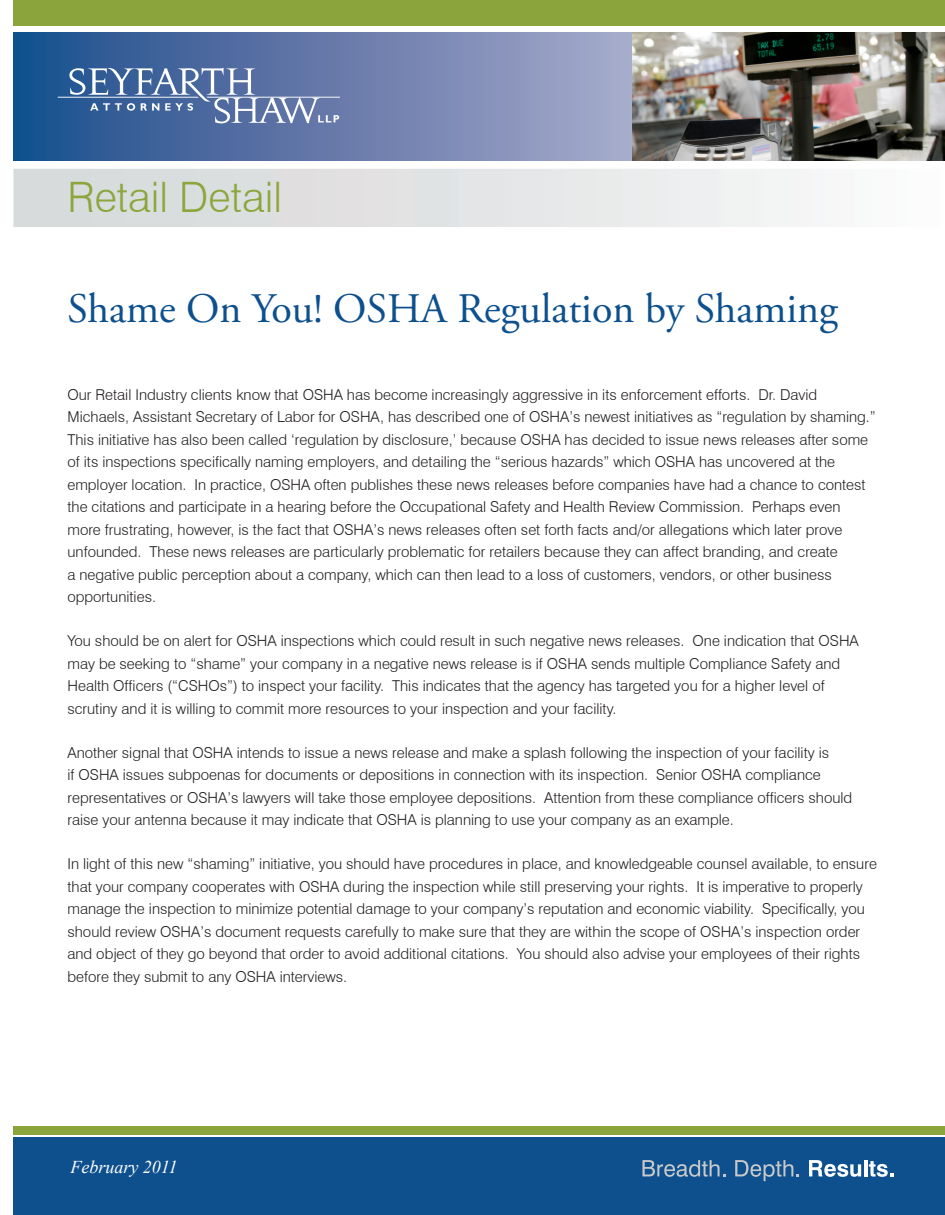
<style>
.page{position:relative;width:945px;height:1215px;background:#fff}
.page>*{position:absolute;margin:0;border:0;box-sizing:border-box;transform-origin:0 0}
.Heading{font:42px "Adobe Garamond Pro";color:#0d508d}
.t1{font:300 42px "Swiss 721 BT";color:#8ca63c}
.t2{font:italic 18px "Times New Roman";color:#fff}
.Body_Copy{font:300 15px/22.5px "Swiss 721 BT";color:#231f20}
</style>
<div class="page">
<svg style="left:14px;top:33px;width:619px;height:127px;background:#687fad"></svg>
<img style="left:633px;top:33px;width:312px;height:127px">
<svg style="left:58px;top:68px;width:282px;height:55px;background:#6680ad"></svg>
<div style="left:14px;top:1138px;width:931px;height:77px;background:#0d508d"></div>
<div style="left:14px;top:1126px;width:931px;height:9px;background:#8ba53c"></div>
<svg style="left:642px;top:1160px;width:83px;height:17px"></svg>
<svg style="left:735px;top:1160px;width:64px;height:21px"></svg>
<svg style="left:809px;top:1160px;width:52px;height:17px"></svg>
<hr style="left:864px;top:1160px;width:3px;height:16px;background:#fff">
<svg style="left:869px;top:1161px;width:24px;height:16px"></svg>
<svg style="left:14px;top:169px;width:785px;height:58px;background:#e2e4e5"></svg>
<div style="left:13px;top:0;width:932px;height:26px;background:#8ba53c"></div>
<p class="t1" style="left:68px;top:171px;width:216px">Retail Detail</p>
<p class="Heading" style="left:68px;top:283px;width:772px">Shame On You! OSHA Regulation by Shaming</p>
<p class="Body_Copy" style="left:68px;top:383px;width:810px">Our Retail Industry clients know that OSHA has become increasingly aggressive in its enforcement efforts. Dr. David Michaels, Assistant Secretary of Labor for OSHA, has described one of OSHA’s newest initiatives as “regulation by shaming.” This initiative has also been called ‘regulation by disclosure,’ because OSHA has decided to issue news releases after some of its inspections specifically naming employers, and detailing the “serious hazards” which OSHA has uncovered at the employer location. In practice, OSHA often publishes these news releases before companies have had a chance to contest the citations and participate in a hearing before the Occupational Safety and Health Review Commission. Perhaps even more frustrating, however, is the fact that OSHA’s news releases often set forth facts and/or allegations which later prove unfounded. These news releases are particularly problematic for retailers because they can affect branding, and create<br>a negative public perception about a company, which can then lead to a loss of customers, vendors, or other business opportunities.</p>
<p class="Body_Copy" style="left:68px;top:629px;width:793px">You should be on alert for OSHA inspections which could result in such negative news releases. One indication that OSHA may be seeking to “shame” your company in a negative news release is if OSHA sends multiple Compliance Safety and Health Officers (“CSHOs”) to inspect your facility. This indicates that the agency has targeted you for a higher level of scrutiny and it is willing to commit more resources to your inspection and your facility.</p>
<p class="Body_Copy" style="left:68px;top:741px;width:786px">Another signal that OSHA intends to issue a news release and make a splash following the inspection of your facility is<br>if OSHA issues subpoenas for documents or depositions in connection with its inspection. Senior OSHA compliance representatives or OSHA’s lawyers will take those employee depositions. Attention from these compliance officers should raise your antenna because it may indicate that OSHA is planning to use your company as an example.</p>
<p class="Body_Copy" style="left:68px;top:853px;width:811px">In light of this new “shaming” initiative, you should have procedures in place, and knowledgeable counsel available, to ensure that your company cooperates with OSHA during the inspection while still preserving your rights. It is imperative to properly manage the inspection to minimize potential damage to your company’s reputation and economic viability. Specifically, you should review OSHA’s document requests carefully to make sure that they are within the scope of OSHA’s inspection order and object of they go beyond that order to avoid additional citations. You should also advise your employees of their rights before they submit to any OSHA interviews.</p>
<p class="t2" style="left:70px;top:1155px;width:109px">February 2011</p>
</div>
